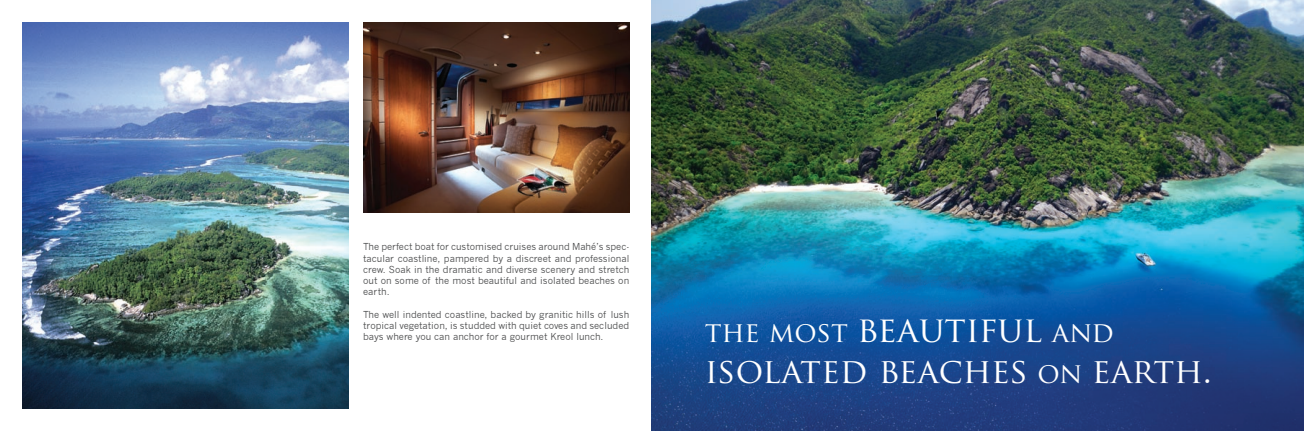
<style>
.page{position:relative;width:1304px;height:431px;background:#fff}
.page>*{position:absolute;margin:0;border:0;box-sizing:border-box;transform-origin:0 0}
.t1{font:34.2px "Trajan Pro";color:#fff}
.t2{font:27.7px "Trajan Pro";color:#fff}
.t3{font:9.4px/11.3px "News Gothic";color:#4b4c4d;text-align:justify}
.s1{font-size:35.1px}
.s2{font-size:27.7px}
</style>
<div class="page">
<img style="left:363px;top:23px;width:266px;height:189px">
<img style="left:23px;top:23px;width:326px;height:385px">
<img style="left:652px;top:0;width:652px;height:431px">
<p class="t3" style="left:363px;top:241px;width:268px">The perfect boat for customised cruises around Mahé’s spec&shy;tacular coastline, pampered by a discreet and professional crew. Soak in the dramatic and diverse scenery and stretch out on some of the most beautiful and isolated beaches on earth.</p>
<p class="t3" style="left:363px;top:309px;width:268px">The well indented coastline, backed by granitic hills of lush tropical vegetation, is studded with quiet coves and secluded bays where you can anchor for a gourmet Kreol lunch.</p>
<h2 class="t2" style="left:705px;top:315px;width:411px">THE MOST <span class="s1">BEAUTIFUL</span> AND</h2>
<h1 class="t1" style="left:705px;top:349px;width:508px">ISOLATED BEACHES <span class="s2">ON</span> EARTH.</h1>
</div>
